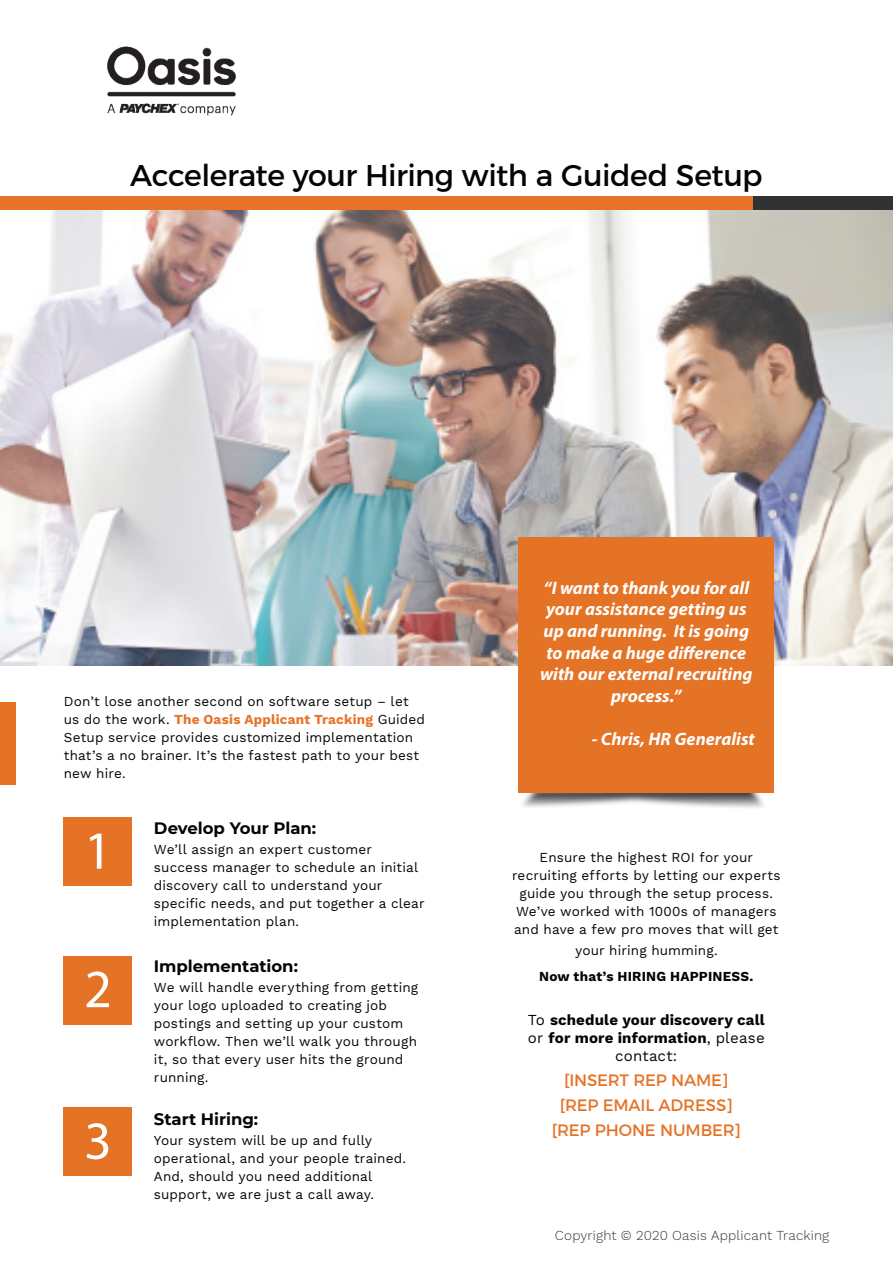
<style>
.page{position:relative;width:893px;height:1263px;background:#fff}
.page>*{position:absolute;margin:0;border:0;box-sizing:border-box;transform-origin:0 0}
.Symbol{font:54px "Myriad Pro";color:#fff}
.t1{font:30px "Montserrat";letter-spacing:-.015em;color:#040503}
.t2{font:italic 700 18px/21.6px "Myriad Pro";color:#fff;text-align:center}
.Text_3{font:16.5px "Montserrat";letter-spacing:-.01em;color:#e57326}
.Box_-_Title{font:700 16.5px "Montserrat";letter-spacing:-.005em;color:#040503}
.Text_3-2{font:700 15px/18px "Work Sans";letter-spacing:.01em;color:#040503;text-align:center}
.Text_3-3{font:13.5px/18px "Work Sans";letter-spacing:.01em;color:#040503}
.Text_2{font:13.5px/18px "Work Sans";letter-spacing:.01em;color:#040503}
.Text_3-4{font:300 13.5px "Work Sans";letter-spacing:.01em;color:#323332}
.Text_3-5{font:700 13.5px "Work Sans";letter-spacing:.015em;color:#040503}
.s1{font-weight:700;color:#e87227}
.s2{font-weight:400}
</style>
<div class="page">
<img style="left:518px;top:768px;width:246px;height:40px">
<img style="left:0;top:209px;width:893px;height:456px">
<div style="left:829px;top:196px;width:64px;height:13px;background:#323234"></div>
<div style="left:753px;top:196px;width:76px;height:13px;background:#303233"></div>
<div style="left:0;top:196px;width:753px;height:13px;background:#e87227"></div>
<div style="left:519px;top:538px;width:255px;height:255px;background:#e57326"></div>
<div style="left:64px;top:818px;width:68px;height:68px;background:#e57326"></div>
<div style="left:64px;top:1108px;width:68px;height:68px;background:#e57326"></div>
<div style="left:64px;top:956px;width:68px;height:68px;background:#e57326"></div>
<img style="left:107px;top:47px;width:129px;height:69px">
<div style="left:0;top:702px;width:15px;height:82px;background:#e57326"></div>
<p class="t1" style="left:130px;top:157px;width:634px">Accelerate your Hiring with a Guided Setup</p>
<p class="Text_2" style="left:64px;top:693px;width:363px">Don’t lose another second on software setup – let us do the work. <span class="s1">The Oasis Applicant Tracking</span> Guided Setup service provides customized implementation that’s a no brainer. It’s the fastest path to your best new hire.</p>
<p class="Symbol" style="left:84px;top:817px;width:29px">1</p>
<p class="Symbol" style="left:84px;top:956px;width:29px">2</p>
<p class="Symbol" style="left:84px;top:1107px;width:29px">3</p>
<p class="Box_-_Title" style="left:154px;top:816px;width:164px">Develop Your Plan:</p>
<p class="Text_3-3" style="left:154px;top:841px;width:272px">We’ll assign an expert customer success manager to schedule an initial discovery call to understand your specific needs, and put together a clear implementation plan.</p>
<p class="Box_-_Title" style="left:154px;top:954px;width:146px">Implementation:</p>
<p class="Text_3-3" style="left:154px;top:979px;width:266px">We will handle everything from getting your logo uploaded to creating job postings and setting up your custom workflow. Then we’ll walk you through it, so that every user hits the ground running.</p>
<p class="Box_-_Title" style="left:154px;top:1107px;width:106px">Start Hiring:</p>
<p class="Text_3-3" style="left:154px;top:1132px;width:254px">Your system will be up and fully operational, and your people trained.<br>And, should you need additional support, we are just a call away.</p>
<p class="t2" style="left:540px;top:576px;width:214px">“I want to thank you for all your assistance getting us up and running. It is going to make a huge difference with our external recruiting process.”</p>
<p class="t2" style="left:592px;top:727px;width:164px">- Chris, HR Generalist</p>
<p class="Text_3-3" style="left:512px;top:849px;width:270px;text-align:center">Ensure the highest ROI for your recruiting efforts by letting our experts guide you through the setup process.<br>We’ve worked with 1000s of managers and have a few pro moves that will get</p>
<p class="Text_3-3" style="left:575px;top:942px;width:144px">your hiring humming.</p>
<p class="Text_3-5" style="left:539px;top:968px;width:216px">Now that’s HIRING HAPPINESS.</p>
<p class="Text_3-2" style="left:528px;top:1012px;width:239px"><span class="s2">To</span> schedule your discovery call <span class="s2">or</span> for more information<span class="s2">, please contact:</span></p>
<p class="Text_3" style="left:564px;top:1070px;width:166px">[INSERT REP NAME]</p>
<p class="Text_3" style="left:560px;top:1094px;width:175px">[REP EMAIL ADRESS]</p>
<p class="Text_3" style="left:552px;top:1120px;width:191px">[REP PHONE NUMBER]</p>
<p class="Text_3-4" style="left:555px;top:1227px;width:276px">Copyright © 2020 Oasis Applicant Tracking</p>
</div>
